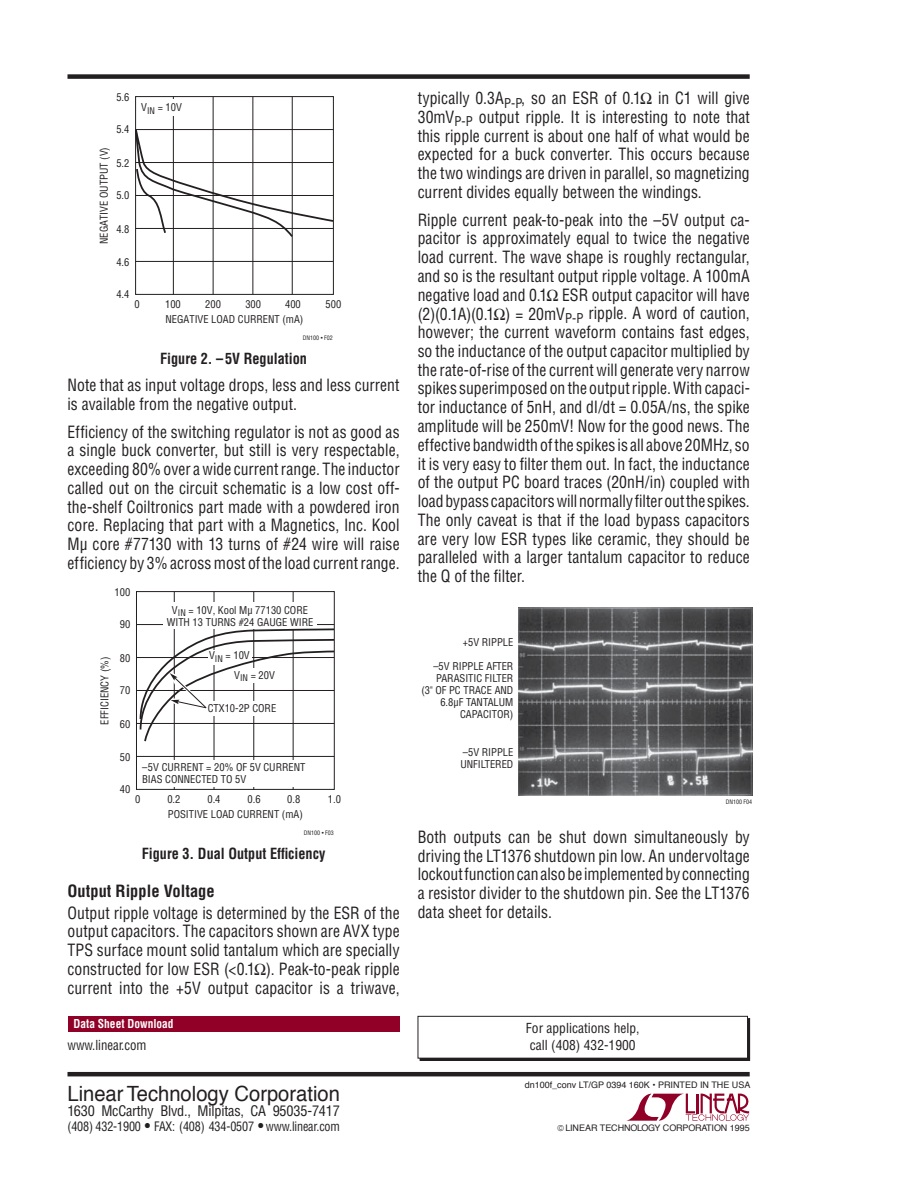
<style>
.page{position:relative;width:918px;height:1188px;background:#fff}
.page>*{position:absolute;margin:0;border:0;box-sizing:border-box;transform-origin:0 0}
.t1{font:21px "Helvetica";color:#231f20;scale:.96 1}
.t2{font:16.5px/18.8px "Linear Helv Cond";letter-spacing:.005em;color:#231f20;text-align:justify;scale:.95 1}
.t3{font:700 16.5px "Linear Helv Cond";color:#231f20}
.t4{font:700 15px "Linear Helv Cond";color:#231f20;scale:.95 1}
.t5{font:condensed 14.25px "Helvetica LT Std";letter-spacing:-.015em;color:#231f20}
.t6{font:13.5px/16.5px "Linear Helv Cond";color:#231f20}
.t7{font:13.5px "Linear Helv Cond";color:#231f20;scale:.95 1}
.t8{font:condensed 12.75px "Helvetica LT Std";letter-spacing:-.01em;color:#231f20;scale:.95 1}
.t9{font:700 12px "Linear Helv Cond";color:#fff;scale:.95 1}
.t10{font:10.5px/12px "Linear Helv Cond";color:#231f20}
.t11{font:9px "Helvetica";color:#231f20}
.t12{font:6px "Linear Helv Cond";color:#231f20}
</style>
<div class="page">
<svg style="left:626px;top:1093px;width:124px;height:28px"></svg>
<div style="left:68px;top:74px;width:682px;height:5px;background:#231f20"></div>
<hr style="left:68px;top:1072px;width:682px;height:4px;background:#231f20">
<div style="left:68px;top:1016px;width:332px;height:16px;background:#900027"></div>
<div style="left:420px;top:1018px;width:330px;height:43px;border:1px solid #231f20"></div>
<div style="left:418px;top:1016px;width:330px;height:42px;background:#fff"></div>
<div style="left:418px;top:1016px;width:330px;height:43px;border:1px solid #231f20"></div>
<div style="left:135px;top:96px;width:199px;height:199px;border:1px solid #231f20"></div>
<hr style="left:136px;top:261px;width:197px;height:1px;background:#231f20">
<hr style="left:173px;top:97px;width:1px;height:198px;background:#231f20">
<hr style="left:213px;top:97px;width:1px;height:198px;background:#231f20">
<hr style="left:253px;top:97px;width:1px;height:198px;background:#231f20">
<hr style="left:292px;top:97px;width:1px;height:198px;background:#231f20">
<hr style="left:171px;top:100px;width:4px;height:16px;background:#fff">
<svg style="left:135px;top:128px;width:199px;height:111px"></svg>
<div style="left:136px;top:591px;width:199px;height:199px;border:1px solid #231f20"></div>
<hr style="left:136px;top:756px;width:198px;height:1px;background:#231f20">
<hr style="left:136px;top:723px;width:198px;height:1px;background:#231f20">
<hr style="left:136px;top:690px;width:198px;height:1px;background:#231f20">
<hr style="left:136px;top:657px;width:198px;height:1px;background:#231f20">
<hr style="left:136px;top:624px;width:198px;height:1px;background:#231f20">
<hr style="left:174px;top:592px;width:1px;height:198px;background:#231f20">
<hr style="left:214px;top:592px;width:1px;height:198px;background:#231f20">
<hr style="left:254px;top:592px;width:1px;height:198px;background:#231f20">
<hr style="left:293px;top:592px;width:1px;height:198px;background:#231f20">
<div style="left:172px;top:760px;width:123px;height:26px;background:#fff"></div>
<div style="left:164px;top:602px;width:153px;height:27px;background:#fff"></div>
<svg style="left:139px;top:628px;width:196px;height:115px"></svg>
<img style="left:518px;top:607px;width:234px;height:189px">
<p class="t10" style="left:116px;top:93px;width:15px">5.6</p>
<p class="t10" style="left:116px;top:125px;width:15px">5.4</p>
<p class="t10" style="left:99px;top:244px;width:98px;rotate:-90deg">NEGATIVE OUTPUT (V)</p>
<p class="t10" style="left:116px;top:159px;width:15px">5.2</p>
<p class="t10" style="left:116px;top:191px;width:15px">5.0</p>
<p class="t10" style="left:116px;top:225px;width:15px">4.8</p>
<p class="t10" style="left:116px;top:257px;width:15px">4.6</p>
<p class="t10" style="left:116px;top:290px;width:15px">4.4</p>
<p class="t10" style="left:141px;top:103px;width:42px">V<sub>IN</sub> = 10V</p>
<p class="t10" style="left:134px;top:300px;width:7px">0</p>
<p class="t10" style="left:165px;top:300px;width:17px">100</p>
<p class="t10" style="left:205px;top:300px;width:17px">200</p>
<p class="t10" style="left:245px;top:300px;width:17px">300</p>
<p class="t10" style="left:285px;top:300px;width:17px">400</p>
<p class="t10" style="left:166px;top:315px;width:139px">NEGATIVE LOAD CURRENT (mA)</p>
<p class="t10" style="left:326px;top:300px;width:17px">500</p>
<p class="t12" style="left:303px;top:336px;width:31px">DN100 • F02</p>
<p class="t4" style="left:160px;top:353px;width:156px">Figure 2. –5V Regulation</p>
<p class="t2" style="left:68px;top:378px;width:351px">Note that as input voltage drops, less and less current is available from the negative output.</p>
<p class="t2" style="left:68px;top:425px;width:351px">Efficiency of the switching regulator is not as good as a single buck converter, but still is very respectable, exceeding 80% over a wide current range. The inductor called out on the circuit schematic is a low cost off&shy;the-shelf Coiltronics part made with a powdered iron core. Replacing that part with a Magnetics, Inc. Kool Mμ core #77130 with 13 turns of #24 wire will raise efficiency by 3% across most of the load current range.</p>
<p class="t10" style="left:115px;top:588px;width:17px">100</p>
<p class="t10" style="left:120px;top:620px;width:12px">90</p>
<p class="t10" style="left:100px;top:725px;width:69px;rotate:-90deg">EFFICIENCY (%)</p>
<p class="t10" style="left:120px;top:654px;width:12px">80</p>
<p class="t10" style="left:120px;top:686px;width:12px">70</p>
<p class="t10" style="left:120px;top:720px;width:12px">60</p>
<p class="t10" style="left:120px;top:752px;width:12px">50</p>
<p class="t10" style="left:120px;top:785px;width:12px">40</p>
<p class="t10" style="left:167px;top:605px;width:148px;text-align:center">V<sub>IN</sub> = 10V, Kool Mμ 77130 CORE<br>WITH 13 TURNS #24 GAUGE WIRE</p>
<p class="t10" style="left:234px;top:647px;width:42px;line-height:19.2px;text-indent:-25px">V<sub>IN</sub> = 10V<br>V<sub>IN</sub> = 20V</p>
<p class="t10" style="left:208px;top:703px;width:70px">CTX10-2P CORE</p>
<p class="t10" style="left:142px;top:763px;width:165px">–5V CURRENT = 20% OF 5V CURRENT<br>BIAS CONNECTED TO 5V</p>
<p class="t10" style="left:135px;top:795px;width:7px">0</p>
<p class="t10" style="left:167px;top:795px;width:15px">0.2</p>
<p class="t10" style="left:207px;top:795px;width:15px">0.4</p>
<p class="t10" style="left:248px;top:795px;width:15px">0.6</p>
<p class="t10" style="left:287px;top:795px;width:15px">0.8</p>
<p class="t10" style="left:168px;top:810px;width:137px">POSITIVE LOAD CURRENT (mA)</p>
<p class="t10" style="left:328px;top:795px;width:15px">1.0</p>
<p class="t12" style="left:304px;top:831px;width:31px">DN100 • F03</p>
<p class="t4" style="left:142px;top:848px;width:195px">Figure 3. Dual Output Efficiency</p>
<p class="t3" style="left:68px;top:885px;width:149px">Output Ripple Voltage</p>
<p class="t2" style="left:68px;top:906px;width:351px">Output ripple voltage is determined by the ESR of the output capacitors. The capacitors shown are AVX type TPS surface mount solid tantalum which are specially constructed for low ESR (&lt;0.1Ω). Peak-to-peak ripple current into the +5V output capacitor is a triwave,</p>
<p class="t9" style="left:74px;top:1019px;width:107px">Data Sheet Download</p>
<p class="t7" style="left:68px;top:1041px;width:85px">www.linear.com</p>
<p class="t1" style="left:68px;top:1085px;width:285px">Linear Technology Corporation</p>
<p class="t5" style="left:68px;top:1106px;width:274px">1630 McCarthy Blvd., Milpitas, CA 95035-7417</p>
<p class="t8" style="left:67px;top:1122px;width:288px">(408) 432-1900 ● FAX: (408) 434-0507 ● www.linear.com</p>
<p class="t2" style="left:418px;top:91px;width:351px">typically 0.3A<sub>P-P</sub>, so an ESR of 0.1Ω in C1 will give 30mV<sub>P-P</sub> output ripple. It is interesting to note that this ripple current is about one half of what would be expected for a buck converter. This occurs because the two windings are driven in parallel, so magnetizing current divides equally between the windings.</p>
<p class="t2" style="left:418px;top:213px;width:351px">Ripple current peak-to-peak into the –5V output ca&shy;pacitor is approximately equal to twice the negative load current. The wave shape is roughly rectangular, and so is the resultant output ripple voltage. A 100mA negative load and 0.1Ω ESR output capacitor will have (2)(0.1A)(0.1Ω) = 20mV<sub>P-P</sub> ripple. A word of caution, however; the current waveform contains fast edges, so the inductance of the output capacitor multiplied by the rate-of-rise of the current will generate very narrow spikes superimposed on the output ripple. With capaci&shy;tor inductance of 5nH, and dI/dt = 0.05A/ns, the spike amplitude will be 250mV! Now for the good news. The effective bandwidth of the spikes is all above 20MHz, so it is very easy to filter them out. In fact, the inductance of the output PC board traces (20nH/in) coupled with load bypass capacitors will normally filter out the spikes.<br>The only caveat is that if the load bypass capacitors are very low ESR types like ceramic, they should be paralleled with a larger tantalum capacitor to reduce the Q of the filter.</p>
<p class="t10" style="left:463px;top:638px;width:52px">+5V RIPPLE</p>
<p class="t10" style="left:421px;top:661px;width:93px;text-align:right">–5V RIPPLE AFTER<br>PARASITIC FILTER<br>(3" OF PC TRACE AND<br>6.8μF TANTALUM<br>CAPACITOR)</p>
<p class="t10" style="left:460px;top:748px;width:54px">–5V RIPPLE<br>UNFILTERED</p>
<p class="t12" style="left:726px;top:799px;width:28px">DN100 F04</p>
<p class="t2" style="left:418px;top:830px;width:351px">Both outputs can be shut down simultaneously by driving the LT1376 shutdown pin low. An undervoltage lockout function can also be implemented by connecting a resistor divider to the shutdown pin. See the LT1376 data sheet for details.</p>
<p class="t6" style="left:526px;top:1022px;width:115px">For applications help, call (408) 432-1900</p>
<p class="t11" style="left:525px;top:1081px;width:227px">dn100f_conv LT/GP 0394 160K • PRINTED IN THE USA</p>
<p class="t11" style="left:565px;top:1124px;width:186px">LINEAR TECHNOLOGY CORPORATION 1995</p>
</div>
